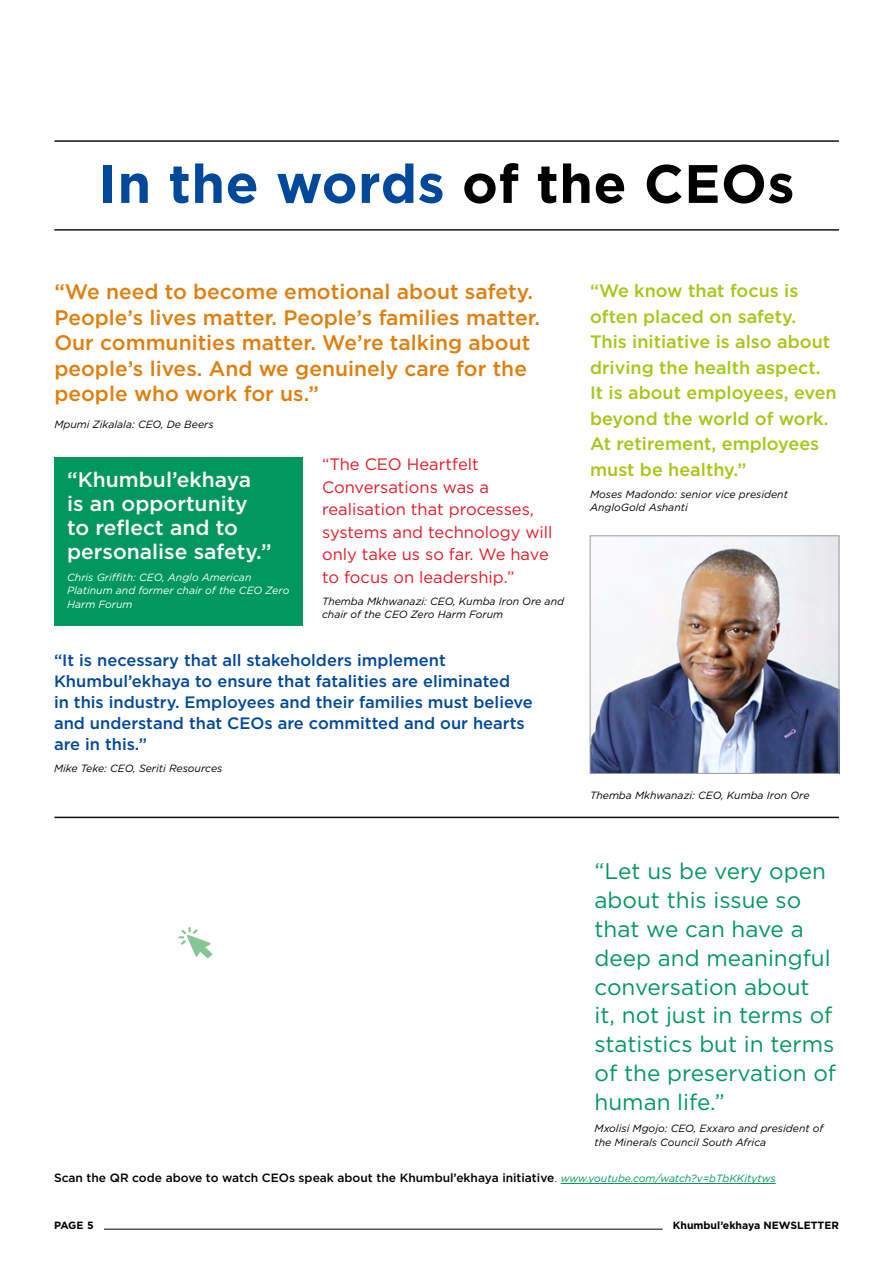
<style>
.page{position:relative;width:893px;height:1263px;background:#fff}
.page>*{position:absolute;margin:0;border:0;box-sizing:border-box;transform-origin:0 0}
.MCSA_NL_Top_page_hea{font:700 54px "Gotham";letter-spacing:.01em;color:#00489a}
.MCSA_NL_highlight_co{font:22.5px/28.8px "Gotham";color:#00975f}
.MCSA_NL_highlight_co-2{font:500 21px/25.5px "Gotham";color:#e07e0c}
.MCSA_NL_highlight_co-3{font:500 21px/24px "Gotham";color:#fff}
.MCSA_NL_highlight_co-4{font:500 18px/25.5px "Gotham";color:#a5c715}
.MCSA_NL_highlight_co-5{font:500 16.5px/21px "Gotham";color:#00489a}
.MCSA_NL_highlight_co-6{font:16.5px/22.5px "Gotham";color:#e51a28}
.MCSA_NL_body_copy{font:500 12px "Gotham";color:#000}
.MCSA_NL_body_copy-2{font:italic 10.5px/13.5px "Gotham";color:#000}
.MCSA_NL_body_copy-3{font:italic 10.5px/13.5px "Gotham";color:#fff}
.t1{font:700 10.5px "Gotham";color:#000}
.MCSA_NL_highlight_co-7{font:italic 10.5px "Gotham";color:#000}
.s1{color:#000}
.s2{font-weight:300}
.s3{font-weight:400;font-style:italic;font-size:10.5px;color:#00975f}
</style>
<div class="page">
<hr style="left:104px;top:1229px;width:559px;height:1px;background:#000">
<div style="left:54px;top:457px;width:249px;height:168px;background:#00975f"></div>
<hr style="left:561px;top:1183px;width:215px;height:1px;background:#00975f">
<hr style="left:54px;top:817px;width:785px;height:1px;background:#141212">
<hr style="left:54px;top:229px;width:785px;height:2px;background:#141212">
<hr style="left:54px;top:140px;width:785px;height:2px;background:#141212">
<img style="left:592px;top:538px;width:245px;height:234px">
<div style="left:590px;top:536px;width:249px;height:238px;border:1px solid #9d9d9c"></div>
<svg style="left:178px;top:927px;width:34px;height:31px"></svg>
<p class="MCSA_NL_Top_page_hea" style="left:99px;top:148px;width:697px">In the words <span class="s1">of the CEOs</span></p>
<p class="MCSA_NL_highlight_co-2" style="left:54px;top:279px;width:487px">“We need to become emotional about safety.<br>People’s lives matter. People’s families matter.<br>Our communities matter. We’re talking about people’s lives. And we genuinely care for the people who work for us.”</p>
<p class="MCSA_NL_highlight_co-7" style="left:54px;top:417px;width:161px">Mpumi Zikalala: CEO, De Beers</p>
<p class="MCSA_NL_highlight_co-3" style="left:67px;top:467px;width:206px">“Khumbul’ekhaya is an opportunity to reflect and to personalise safety.”</p>
<p class="MCSA_NL_body_copy-3" style="left:67px;top:570px;width:224px">Chris Griffith: CEO, Anglo American<br>Platinum and former chair of the CEO Zero<br>Harm Forum</p>
<p class="MCSA_NL_highlight_co-6" style="left:322px;top:453px;width:232px">“The CEO Heartfelt<br>Conversations was a realisation that processes, systems and technology will only take us so far. We have to focus on leadership.”</p>
<p class="MCSA_NL_body_copy-2" style="left:322px;top:594px;width:243px">Themba Mkhwanazi: CEO, Kumba Iron Ore and chair of the CEO Zero Harm Forum</p>
<p class="MCSA_NL_highlight_co-5" style="left:54px;top:649px;width:480px">“It is necessary that all stakeholders implement Khumbul’ekhaya to ensure that fatalities are eliminated<br>in this industry. Employees and their families must believe and understand that CEOs are committed and our hearts are in this.”</p>
<p class="MCSA_NL_body_copy-2" style="left:54px;top:761px;width:170px">Mike Teke: CEO, Seriti Resources</p>
<p class="MCSA_NL_highlight_co-4" style="left:590px;top:278px;width:248px">“We know that focus is often placed on safety.<br>This initiative is also about driving the health aspect.<br>It is about employees, even beyond the world of work.<br>At retirement, employees must be healthy.”</p>
<p class="MCSA_NL_body_copy-2" style="left:590px;top:487px;width:199px">Moses Madondo: senior vice president<br>AngloGold Ashanti</p>
<p class="MCSA_NL_body_copy-2" style="left:590px;top:788px;width:221px">Themba Mkhwanazi: CEO, Kumba Iron Ore</p>
<p class="MCSA_NL_highlight_co" style="left:594px;top:856px;width:243px">“Let us be very open about this issue so that we can have a deep and meaningful conversation about<br>it, not just in terms of statistics but in terms of the preservation of human life.”</p>
<p class="MCSA_NL_body_copy-2" style="left:594px;top:1121px;width:230px">Mxolisi Mgojo: CEO, Exxaro and president of the Minerals Council South Africa</p>
<p class="MCSA_NL_body_copy" style="left:54px;top:1170px;width:723px">Scan the QR code above to watch CEOs speak about the Khumbul’ekhaya initiative<span class="s2">.</span> <span class="s3">www.youtube.com/watch?v=bTbKKitytws</span></p>
<p class="t1" style="left:54px;top:1218px;width:41px">PAGE 5</p>
<p class="t1" style="left:673px;top:1218px;width:168px">Khumbul’ekhaya NEWSLETTER</p>
</div>
